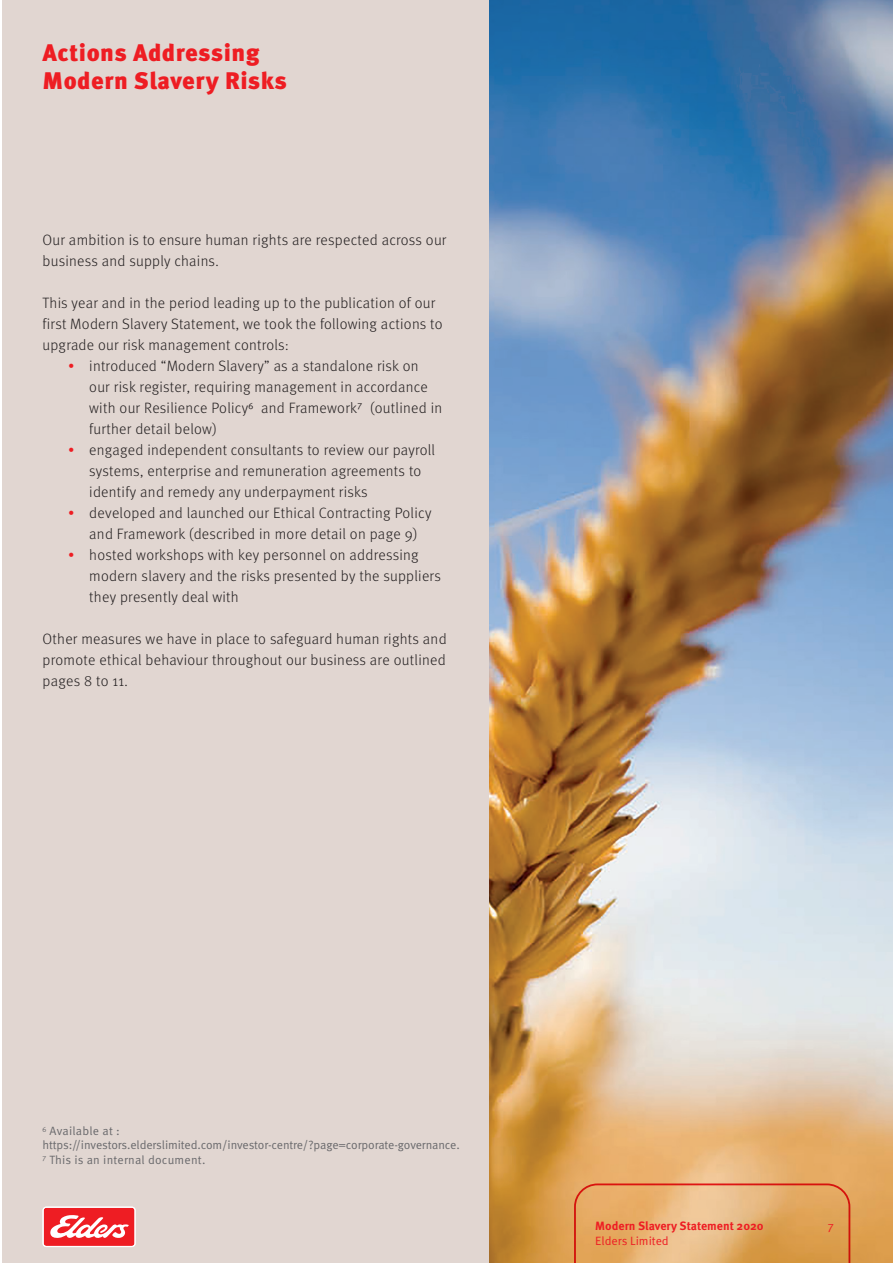
<style>
.page{position:relative;width:893px;height:1263px;background:#fff}
.page>*{position:absolute;margin:0;border:0;box-sizing:border-box;transform-origin:0 0}
.t1{font:900 24px/28.5px "Meta Pro";letter-spacing:.02em;color:#ee1d23}
.t2{font:300 15px/21px "Meta Pro";letter-spacing:.02em;color:#231f20}
.t3{font:12px/14.4px "Meta Pro Norm";letter-spacing:-.01em;color:#69696c}
.t4{font:700 12px "Meta Pro";color:#ee1d23}
.t5{font:12px "Meta Pro Norm";color:#ee1d23}
.s1{color:#ee1d23}
.s2{font-family:"Meta Pro";font-weight:300}
</style>
<div class="page">
<div style="left:2px;top:0;width:487px;height:1263px;background:#e1d6d1"></div>
<img style="left:489px;top:0;width:404px;height:1263px">
<div style="left:43px;top:1207px;width:92px;height:39px;background:#ee1d23;border-radius:3px"></div>
<svg style="left:50px;top:1215px;width:79px;height:23px"></svg>
<div style="left:43px;top:1206px;width:93px;height:41px;border:1px solid #fff;border-radius:3px"></div>
<svg style="left:574px;top:1183px;width:276px;height:80px"></svg>
<h1 class="t1" style="left:43px;top:37px;width:246px">Actions Addressing<br>Modern Slavery Risks</h1>
<p class="t2" style="left:43px;top:228px;width:405px">Our ambition is to ensure human rights are respected across our business and supply chains.</p>
<p class="t2" style="left:43px;top:291px;width:402px">This year and in the period leading up to the publication of our first Modern Slavery Statement, we took the following actions to upgrade our risk management controls:</p>
<p class="t2" style="left:89px;top:354px;width:354px;text-indent:-21px"><span class="s1">•</span> introduced “Modern Slavery” as a standalone risk on our risk register, requiring management in accordance with our Resilience Policy6 and Framework7 (outlined in further detail below)</p>
<p class="t2" style="left:89px;top:438px;width:347px;text-indent:-21px"><span class="s1">•</span> engaged independent consultants to review our payroll systems, enterprise and remuneration agreements to identify and remedy any underpayment risks</p>
<p class="t2" style="left:68px;top:501px;width:365px;text-align:center"><span class="s1">•</span> developed and launched our Ethical Contracting Policy and Framework (described in more detail on page 9)</p>
<p class="t2" style="left:89px;top:543px;width:353px;text-indent:-21px"><span class="s1">•</span> hosted workshops with key personnel on addressing modern slavery and the risks presented by the suppliers they presently deal with</p>
<p class="t2" style="left:43px;top:627px;width:406px;text-align:justify">Other measures we have in place to safeguard human rights and promote ethical behaviour throughout our business are outlined pages 8 to 11.</p>
<p class="t3" style="left:43px;top:1122px;width:419px"><span class="s2">6</span> Available at : https://investors.elderslimited.com/investor-centre/?page=corporate-governance.<br><span class="s2">7</span> This is an internal document.</p>
<p class="t4" style="left:595px;top:1217px;width:170px">Modern Slavery Statement 2020</p>
<p class="t5" style="left:595px;top:1232px;width:75px">Elders Limited</p>
<p class="t5" style="left:828px;top:1217px;width:8px">7</p>
</div>
